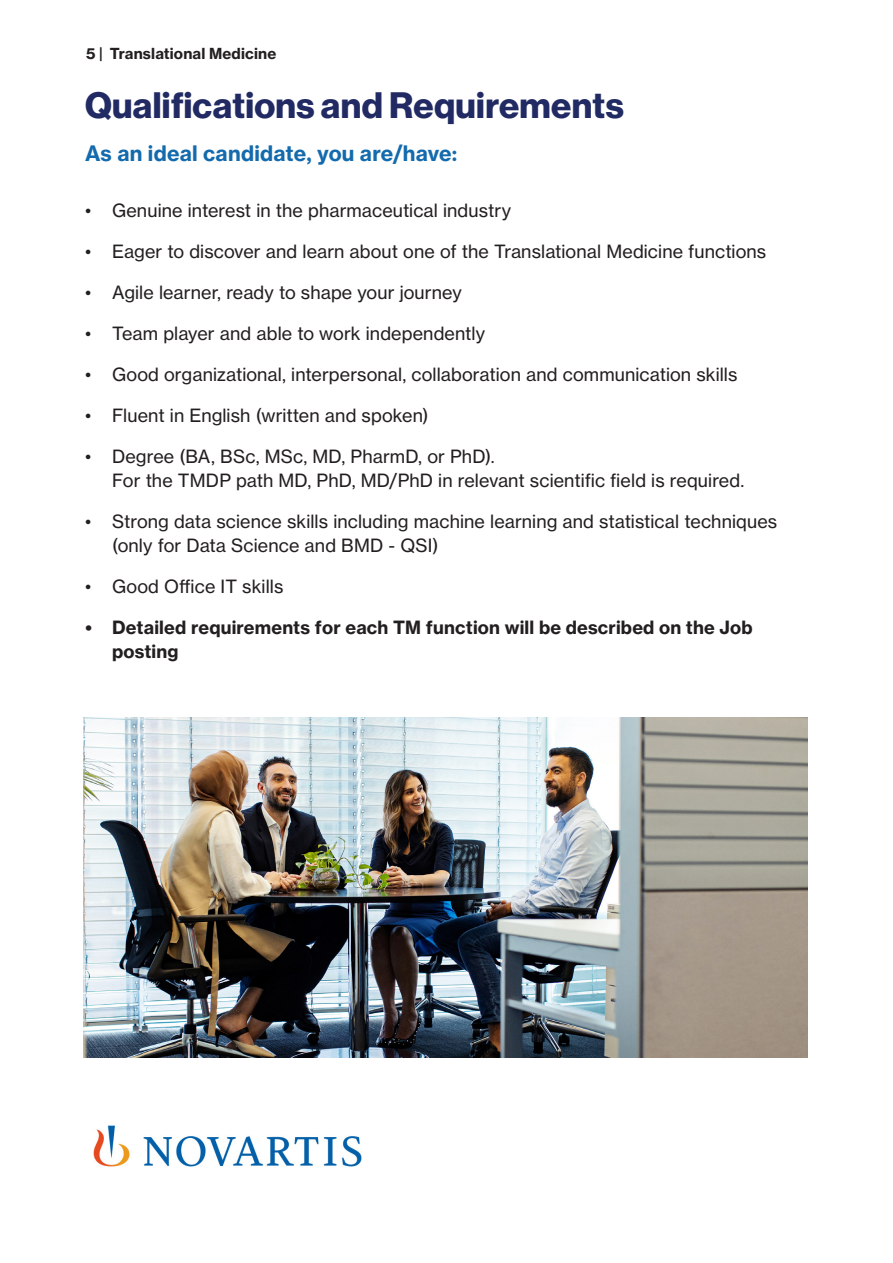
<style>
.page{position:relative;width:893px;height:1263px;background:#fff}
.page>*{position:absolute;margin:0;border:0;box-sizing:border-box;transform-origin:0 0}
.Subhead_large_Black{font:700 36px "Volta Modern Display 75";letter-spacing:.01em;color:#212a63}
.Subhead_large_Black-2{font:700 21px "Volta Modern Text 75";letter-spacing:.01em;color:#136aad}
.t1{font:18px/24px "Volta Modern Text 55 Roman";letter-spacing:.005em;color:#231f20}
.t2{font:700 18px/24px "Volta Modern Text 75";letter-spacing:.01em;color:#231f20}
.Subhead_small_Black{font:700 15px "Volta Modern Text 75";letter-spacing:.01em;color:#231f20}
</style>
<div class="page">
<img style="left:93px;top:1125px;width:269px;height:42px">
<img style="left:83px;top:718px;width:725px;height:340px">
<p class="Subhead_small_Black" style="left:86px;top:44px;width:192px">5 | Translational Medicine</p>
<p class="Subhead_large_Black" style="left:85px;top:84px;width:540px">Qualifications and Requirements</p>
<p class="Subhead_large_Black-2" style="left:85px;top:140px;width:374px">As an ideal candidate, you are/have:</p>
<p class="t1" style="left:85px;top:198px;width:427px">• Genuine interest in the pharmaceutical industry</p>
<p class="t1" style="left:85px;top:239px;width:683px">• Eager to discover and learn about one of the Translational Medicine functions</p>
<p class="t1" style="left:85px;top:280px;width:378px">• Agile learner, ready to shape your journey</p>
<p class="t1" style="left:85px;top:321px;width:402px">• Team player and able to work independently</p>
<p class="t1" style="left:85px;top:362px;width:654px">• Good organizational, interpersonal, collaboration and communication skills</p>
<p class="t1" style="left:85px;top:403px;width:345px">• Fluent in English (written and spoken)</p>
<p class="t1" style="left:112px;top:444px;width:634px;text-indent:-27px">• Degree (BA, BSc, MSc, MD, PharmD, or PhD).<br>For the TMDP path MD, PhD, MD/PhD in relevant scientific field is required.</p>
<p class="t1" style="left:112px;top:509px;width:667px;text-indent:-27px">• Strong data science skills including machine learning and statistical techniques (only for Data Science and BMD - QSI)</p>
<p class="t1" style="left:85px;top:574px;width:200px">• Good Office IT skills</p>
<p class="t2" style="left:112px;top:616px;width:642px;text-indent:-27px">• Detailed requirements for each TM function will be described on the Job posting</p>
</div>
